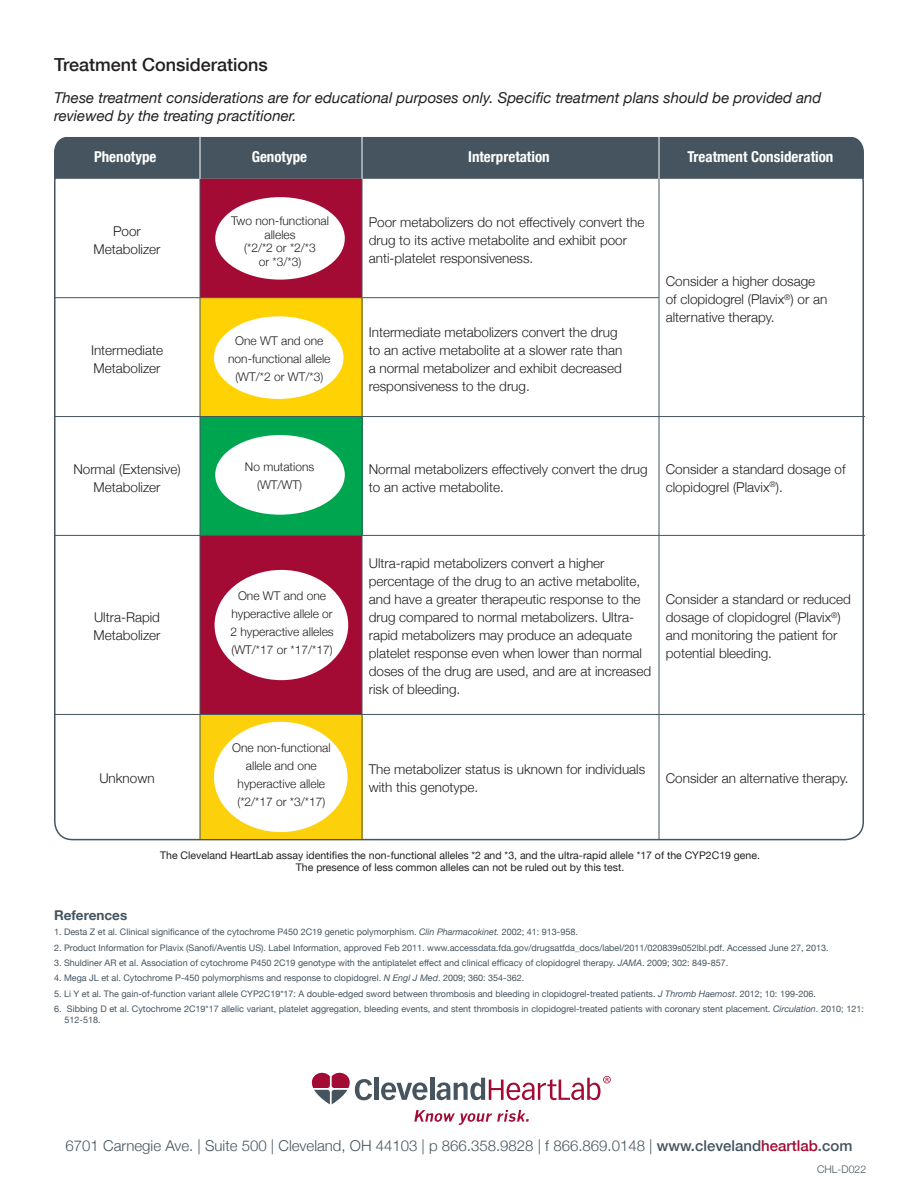
<style>
.page{position:relative;width:918px;height:1188px;background:#fff}
.page>*{position:absolute;margin:0;border:0;box-sizing:border-box;transform-origin:0 0}
.Headers{font:500 18px "Helvetica Neue";color:#231f20}
.Headers-2{font:italic 15px/18px "Helvetica Neue";color:#231f20}
.t1{font:300 15px "Helvetica Neue";color:#45545f}
.Paragraphs{font:700 condensed 15px "Helvetica Neue";color:#fff}
.Paragraphs-2{font:300 13.5px/18px "Helvetica Neue";color:#231f20}
.Reference_Header{font:700 13.5px "Helvetica Neue";color:#45545f}
.Paragraphs-3{font:300 12px/18px "Helvetica Neue";color:#231f20;text-align:center}
.Paragraphs-4{font:10.5px/12.6px "Helvetica Neue";color:#231f20;text-align:center}
.t2{font:300 10.5px "Helvetica Neue";color:#45545f}
.References{font:9px/10.8px "Helvetica Neue";color:#45545f}
.s1{font-style:italic}
.s2{font-weight:500}
.s3{font-weight:500;color:#a30a34}
</style>
<div class="page">
<svg style="left:414px;top:1110px;width:115px;height:15px"></svg>
<div style="left:374px;top:1078px;width:5px;height:22px;background:#45545f"></div>
<svg style="left:381px;top:1082px;width:46px;height:18px"></svg>
<hr style="left:430px;top:1078px;width:4px;height:22px;background:#45545f">
<svg style="left:311px;top:1072px;width:61px;height:32px"></svg>
<svg style="left:436px;top:1076px;width:175px;height:24px"></svg>
<div style="left:54px;top:137px;width:810px;height:42px;background:#45545f"></div>
<div style="left:201px;top:179px;width:161px;height:535px;background:#a30a34"></div>
<div style="left:200px;top:298px;width:162px;height:119px;background:#ffd204"></div>
<div style="left:200px;top:417px;width:162px;height:118px;background:#00a54f"></div>
<div style="left:200px;top:714px;width:162px;height:125px;background:#fcd10b"></div>
<hr style="left:200px;top:179px;width:1px;height:118px;background:#45545f">
<hr style="left:362px;top:179px;width:1px;height:118px;background:#45545f">
<hr style="left:659px;top:179px;width:1px;height:118px;background:#45545f">
<hr style="left:54px;top:297px;width:146px;height:1px;background:#45545f">
<hr style="left:200px;top:297px;width:162px;height:1px;background:#45545f">
<hr style="left:200px;top:298px;width:1px;height:118px;background:#45545f">
<hr style="left:362px;top:297px;width:297px;height:1px;background:#45545f">
<hr style="left:362px;top:298px;width:1px;height:118px;background:#45545f">
<hr style="left:659px;top:298px;width:1px;height:118px;background:#45545f">
<hr style="left:54px;top:416px;width:146px;height:1px;background:#45545f">
<hr style="left:200px;top:416px;width:162px;height:1px;background:#45545f">
<hr style="left:200px;top:417px;width:1px;height:118px;background:#45545f">
<hr style="left:362px;top:416px;width:297px;height:1px;background:#45545f">
<hr style="left:362px;top:417px;width:1px;height:118px;background:#45545f">
<hr style="left:659px;top:416px;width:206px;height:1px;background:#45545f">
<hr style="left:659px;top:417px;width:1px;height:118px;background:#45545f">
<hr style="left:54px;top:535px;width:146px;height:1px;background:#45545f">
<hr style="left:200px;top:535px;width:162px;height:1px;background:#45545f">
<hr style="left:200px;top:536px;width:1px;height:178px;background:#45545f">
<hr style="left:362px;top:535px;width:297px;height:1px;background:#45545f">
<hr style="left:362px;top:536px;width:1px;height:178px;background:#45545f">
<hr style="left:659px;top:535px;width:206px;height:1px;background:#45545f">
<hr style="left:659px;top:536px;width:1px;height:178px;background:#45545f">
<hr style="left:200px;top:715px;width:1px;height:124px;background:#45545f">
<hr style="left:362px;top:715px;width:1px;height:124px;background:#45545f">
<hr style="left:659px;top:715px;width:1px;height:124px;background:#45545f">
<hr style="left:200px;top:127px;width:1px;height:52px;background:#fff">
<hr style="left:362px;top:127px;width:1px;height:52px;background:#fff">
<hr style="left:659px;top:127px;width:1px;height:52px;background:#fff">
<hr style="left:54px;top:714px;width:146px;height:1px;background:#45545f">
<hr style="left:200px;top:714px;width:162px;height:1px;background:#45545f">
<hr style="left:362px;top:714px;width:297px;height:1px;background:#45545f">
<hr style="left:659px;top:714px;width:206px;height:1px;background:#45545f">
<div style="left:215px;top:435px;width:130px;height:80px;background:#fff;border-radius:50%"></div>
<div style="left:214px;top:316px;width:130px;height:83px;background:#fff;border-radius:50%"></div>
<div style="left:215px;top:197px;width:130px;height:83px;background:#fff;border-radius:50%"></div>
<div style="left:215px;top:570px;width:133px;height:110px;background:#fff;border-radius:50%"></div>
<div style="left:214px;top:722px;width:134px;height:110px;background:#fff;border-radius:50%"></div>
<p class="Headers" style="left:54px;top:50px;width:215px">Treatment Considerations</p>
<p class="Headers-2" style="left:54px;top:89px;width:769px">These treatment considerations are for educational purposes only. Specific treatment plans should be provided and reviewed by the treating practitioner.</p>
<p class="Paragraphs" style="left:94px;top:145px;width:64px">Phenotype</p>
<p class="Paragraphs" style="left:252px;top:145px;width:57px">Genotype</p>
<p class="Paragraphs" style="left:468px;top:145px;width:83px">Interpretation</p>
<p class="Paragraphs" style="left:688px;top:145px;width:147px">Treatment Consideration</p>
<p class="Paragraphs-3" style="left:231px;top:214px;width:99px;line-height:13.5px">Two non-functional alleles<br>(*2/*2 or *2/*3<br>or *3/*3)</p>
<p class="Paragraphs-2" style="left:94px;top:221px;width:69px;text-align:center">Poor<br>Metabolizer</p>
<p class="Paragraphs-2" style="left:369px;top:212px;width:277px">Poor metabolizers do not effectively convert the drug to its active metabolite and exhibit poor anti-platelet responsiveness.</p>
<p class="Paragraphs-2" style="left:91px;top:340px;width:74px">Intermediate<br>Metabolizer</p>
<p class="Paragraphs-3" style="left:228px;top:331px;width:104px">One WT and one non-functional allele (WT/*2 or WT/*3)</p>
<p class="Paragraphs-2" style="left:369px;top:322px;width:255px">Intermediate metabolizers convert the drug to an active metabolite at a slower rate than a normal metabolizer and exhibit decreased responsiveness to the drug.</p>
<p class="Paragraphs-2" style="left:666px;top:272px;width:163px">Consider a higher dosage of clopidogrel (Plavix<sup>®</sup>) or an alternative therapy.</p>
<p class="Paragraphs-3" style="left:245px;top:457px;width:71px">No mutations (WT/WT)</p>
<p class="Paragraphs-2" style="left:73px;top:459px;width:109px;text-align:center">Normal (Extensive)<br>Metabolizer</p>
<p class="Paragraphs-2" style="left:369px;top:459px;width:280px">Normal metabolizers effectively convert the drug to an active metabolite.</p>
<p class="Paragraphs-2" style="left:666px;top:459px;width:181px">Consider a standard dosage of clopidogrel (Plavix<sup>®</sup>).</p>
<p class="Paragraphs-2" style="left:94px;top:608px;width:69px">Ultra-Rapid<br>Metabolizer</p>
<p class="Paragraphs-3" style="left:230px;top:586px;width:105px">One WT and one hyperactive allele or<br>2 hyperactive alleles (WT/*17 or *17/*17)</p>
<p class="Paragraphs-2" style="left:369px;top:554px;width:284px">Ultra-rapid metabolizers convert a higher percentage of the drug to an active metabolite, and have a greater therapeutic response to the drug compared to normal metabolizers. Ultra&shy;rapid metabolizers may produce an adequate platelet response even when lower than normal doses of the drug are used, and are at increased risk of bleeding.</p>
<p class="Paragraphs-2" style="left:666px;top:590px;width:187px">Consider a standard or reduced dosage of clopidogrel (Plavix<sup>®</sup>) and monitoring the patient for potential bleeding.</p>
<p class="Paragraphs-3" style="left:232px;top:738px;width:100px">One non-functional allele and one hyperactive allele (*2/*17 or *3/*17)</p>
<p class="Paragraphs-2" style="left:99px;top:769px;width:57px">Unknown</p>
<p class="Paragraphs-2" style="left:369px;top:760px;width:278px">The metabolizer status is uknown for individuals with this genotype.</p>
<p class="Paragraphs-2" style="left:666px;top:769px;width:184px">Consider an alternative therapy.</p>
<p class="Paragraphs-4" style="left:160px;top:849px;width:601px">The Cleveland HeartLab assay identifies the non-functional alleles *2 and *3, and the ultra-rapid allele *17 of the CYP2C19 gene.<br>The presence of less common alleles can not be ruled out by this test.</p>
<p class="Reference_Header" style="left:54px;top:904px;width:75px">References</p>
<p class="References" style="left:54px;top:927px;width:525px">1. Desta Z et al. Clinical significance of the cytochrome P450 2C19 genetic polymorphism. <span class="s1">Clin Pharmacokinet.</span> 2002; 41: 913-958.</p>
<p class="References" style="left:54px;top:942px;width:776px">2. Product Information for Plavix (Sanofi/Aventis US). Label Information, approved Feb 2011. www.accessdata.fda.gov/drugsatfda_docs/label/2011/020839s052lbl.pdf. Accessed June 27, 2013.</p>
<p class="References" style="left:54px;top:958px;width:676px">3. Shuldiner AR et al. Association of cytochrome P450 2C19 genotype with the antiplatelet effect and clinical efficacy of clopidogrel therapy. <span class="s1">JAMA</span>. 2009; 302: 849-857.</p>
<p class="References" style="left:54px;top:973px;width:472px">4. Mega JL et al. Cytochrome P-450 polymorphisms and response to clopidogrel. <span class="s1">N Engl J Med</span>. 2009; 360: 354-362.</p>
<p class="References" style="left:54px;top:989px;width:764px">5. Li Y et al. The gain-of-function variant allele CYP2C19*17: A double-edged sword between thrombosis and bleeding in clopidogrel-treated patients. <span class="s1">J Thromb Haemost</span>. 2012; 10: 199-206.</p>
<p class="References" style="left:65px;top:1004px;width:801px;text-indent:-11px">6. Sibbing D et al. Cytochrome 2C19*17 allelic variant, platelet aggregation, bleeding events, and stent thrombosis in clopidogrel-treated patients with coronary stent placement. <span class="s1">Circulation</span>. 2010; 121:<br>512-518.</p>
<p class="t1" style="left:66px;top:1133px;width:788px">6701 Carnegie Ave. | Suite 500 | Cleveland, OH 44103 | p 866.358.9828 | f 866.869.0148 | <span class="s2">www.cleveland</span><span class="s3">heartlab</span><span class="s2">.com</span></p>
<p class="t2" style="left:817px;top:1161px;width:51px">CHL-D022</p>
</div>
